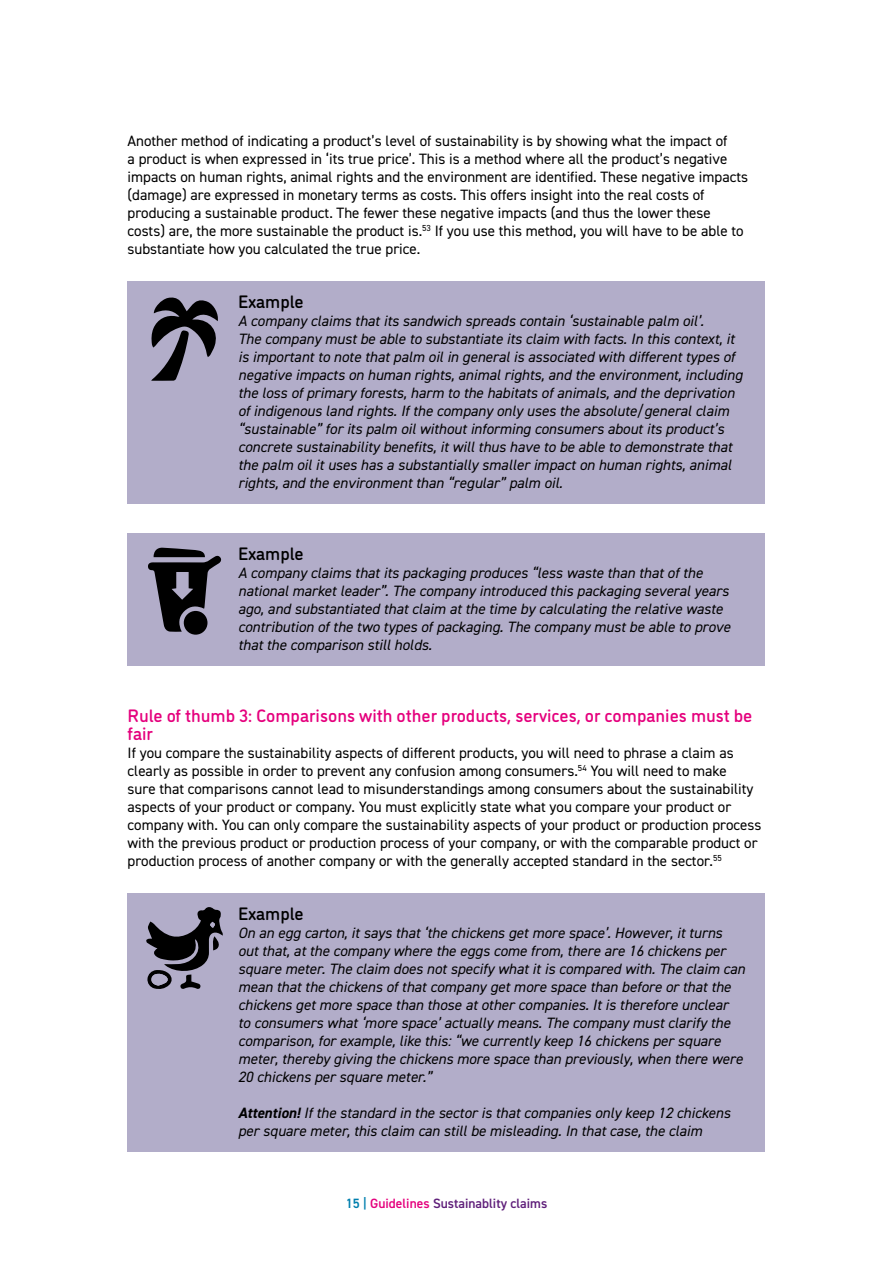
<style>
.page{position:relative;width:893px;height:1263px;background:#fff}
.page>*{position:absolute;margin:0;border:0;box-sizing:border-box;transform-origin:0 0}
.H3_Alineakop_ACM{font:500 18px/18px "DI Nosaur";color:#e5007d}
.H4_Alineakop_Kader_v{font:500 18px "DI Nosaur";color:#000}
.P_Broodtekst_kader_v{font:500 18px "DI Nosaur";color:#000}
.P_Broodtekst_kader_v-2{font:italic 15px/18px "DIN2014";color:#000}
.P_Broodtekst{font:15px/18px "DIN2014";color:#000}
.t1{font:600 13.5px "DIN2014";color:#5f1f7a}
.s1{font-weight:700}
.s2{color:#007fae}
.s3{color:#e5007d}
</style>
<div class="page">
<div style="left:128px;top:281px;width:637px;height:31px;background:#b2adc9"></div>
<div style="left:128px;top:301px;width:637px;height:203px;background:#b2adc9"></div>
<div style="left:128px;top:533px;width:637px;height:44px;background:#b2adc9"></div>
<div style="left:128px;top:553px;width:637px;height:113px;background:#b2adc9"></div>
<div style="left:128px;top:893px;width:637px;height:31px;background:#b2adc9"></div>
<div style="left:128px;top:913px;width:637px;height:185px;background:#b2adc9"></div>
<div style="left:128px;top:1093px;width:637px;height:59px;background:#b2adc9"></div>
<svg style="left:151px;top:297px;width:67px;height:84px"></svg>
<svg style="left:148px;top:547px;width:74px;height:88px"></svg>
<svg style="left:146px;top:907px;width:77px;height:82px"></svg>
<p class="P_Broodtekst" style="left:128px;top:131px;width:622px">Another method of indicating a product’s level of sustainability is by showing what the impact of<br>a product is when expressed in ‘its true price’. This is a method where all the product’s negative impacts on human rights, animal rights and the environment are identified. These negative impacts (damage) are expressed in monetary terms as costs. This offers insight into the real costs of producing a sustainable product. The fewer these negative impacts (and thus the lower these costs) are, the more sustainable the product is.<sup>53</sup> If you use this method, you will have to be able to substantiate how you calculated the true price.</p>
<h4 class="H4_Alineakop_Kader_v" style="left:238px;top:288px;width:67px">Example</h4>
<p class="P_Broodtekst_kader_v-2" style="left:238px;top:311px;width:506px">A company claims that its sandwich spreads contain ‘sustainable palm oil’.<br>The company must be able to substantiate its claim with facts. In this context, it is important to note that palm oil in general is associated with different types of negative impacts on human rights, animal rights, and the environment, including the loss of primary forests, harm to the habitats of animals, and the deprivation of indigenous land rights. If the company only uses the absolute/general claim “sustainable” for its palm oil without informing consumers about its product’s concrete sustainability benefits, it will thus have to be able to demonstrate that the palm oil it uses has a substantially smaller impact on human rights, animal rights, and the environment than “regular” palm oil.</p>
<p class="P_Broodtekst_kader_v" style="left:238px;top:540px;width:67px">Example</p>
<p class="P_Broodtekst_kader_v-2" style="left:238px;top:563px;width:494px">A company claims that its packaging produces “less waste than that of the national market leader”. The company introduced this packaging several years ago, and substantiated that claim at the time by calculating the relative waste contribution of the two types of packaging. The company must be able to prove that the comparison still holds.</p>
<h3 class="H3_Alineakop_ACM" style="left:128px;top:705px;width:626px">Rule of thumb 3: Comparisons with other products, services, or companies must be fair</h3>
<p class="P_Broodtekst" style="left:128px;top:743px;width:635px">If you compare the sustainability aspects of different products, you will need to phrase a claim as clearly as possible in order to prevent any confusion among consumers.<sup>54</sup> You will need to make<br>sure that comparisons cannot lead to misunderstandings among consumers about the sustainability aspects of your product or company. You must explicitly state what you compare your product or company with. You can only compare the sustainability aspects of your product or production process with the previous product or production process of your company, or with the comparable product or production process of another company or with the generally accepted standard in the sector.<sup>55</sup></p>
<h4 class="H4_Alineakop_Kader_v" style="left:238px;top:900px;width:67px">Example</h4>
<p class="P_Broodtekst_kader_v-2" style="left:238px;top:923px;width:508px">On an egg carton, it says that ‘the chickens get more space’. However, it turns out that, at the company where the eggs come from, there are 16 chickens per square meter. The claim does not specify what it is compared with. The claim can mean that the chickens of that company get more space than before or that the chickens get more space than those at other companies. It is therefore unclear<br>to consumers what ‘more space’ actually means. The company must clarify the comparison, for example, like this: “we currently keep 16 chickens per square meter, thereby giving the chickens more space than previously, when there were 20 chickens per square meter.”</p>
<p class="P_Broodtekst_kader_v-2" style="left:238px;top:1103px;width:494px"><span class="s1">Attention!</span> If the standard in the sector is that companies only keep 12 chickens per square meter, this claim can still be misleading. In that case, the claim</p>
<p class="t1" style="left:346px;top:1194px;width:203px"><span class="s2">15 |</span> <span class="s3">Guidelines</span> Sustainablity claims</p>
</div>
